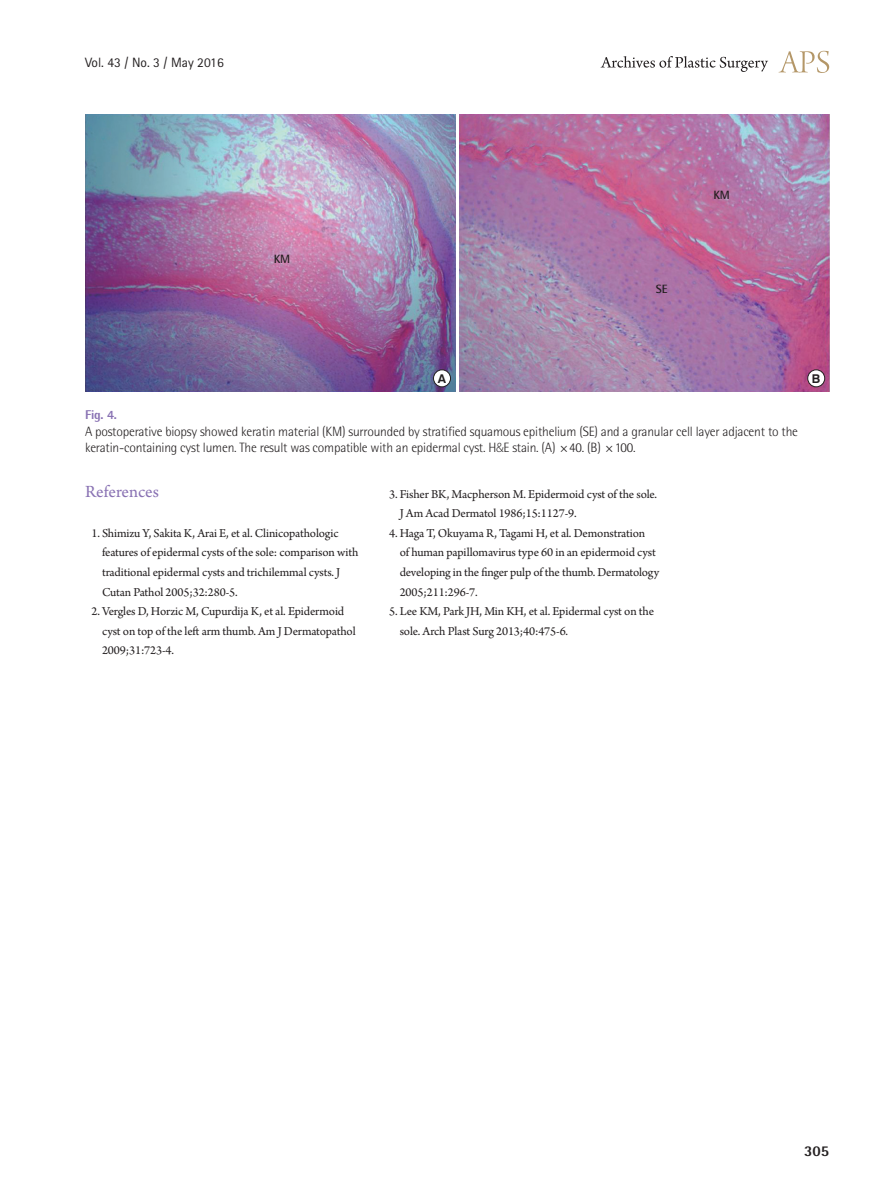
<style>
.page{position:relative;width:893px;height:1191px;background:#fff}
.page>*{position:absolute;margin:0;border:0;box-sizing:border-box;transform-origin:0 0}
.대제목{font:18px "Arno Pro";letter-spacing:-.005em;color:#8972b3}
.t1{font:800 15px "Rotis Semi Sans Std";color:#231f20}
.표_그림_설명{font:300 13.5px/16.2px "Rotis Semi Sans Std";letter-spacing:-.015em;color:#231f20}
.t2{font:13.5px "Rotis Sans Serif Std";color:#231f20}
.참고문헌_1{font:12.75px/19.5px "Arno Pro";letter-spacing:-.01em;color:#231f20}
.표_그림_설명-2{font:800 12.75px "Rotis Semi Sans Std";color:#8972b3}
.t3{font:700 12.15px "Swiss 721 BT";color:#231f20}
.그림지문{font:700 12px "Rotis Semi Sans Std";color:#231f20}
.s1{font-family:"Myriad Pro"}
</style>
<div class="page">
<svg style="left:779px;top:51px;width:50px;height:22px"></svg>
<svg style="left:601px;top:56px;width:167px;height:16px"></svg>
<img style="left:459px;top:115px;width:370px;height:276px">
<img style="left:85px;top:115px;width:370px;height:276px">
<div style="left:433px;top:370px;width:17px;height:17px;background:#fff;border-radius:50%"></div>
<div style="left:433px;top:369px;width:18px;height:18px;border:1px solid #231f20;border-radius:50%"></div>
<div style="left:808px;top:370px;width:17px;height:17px;background:#fff;border-radius:50%"></div>
<div style="left:807px;top:369px;width:18px;height:18px;border:1px solid #231f20;border-radius:50%"></div>
<p class="t2" style="left:85px;top:54px;width:140px">Vol. 43 / No. 3 / May 2016</p>
<p class="그림지문" style="left:274px;top:252px;width:18px">KM</p>
<p class="그림지문" style="left:656px;top:281px;width:13px">SE</p>
<p class="그림지문" style="left:713px;top:187px;width:18px">KM</p>
<p class="t3" style="left:438px;top:371px;width:10px">A</p>
<p class="t3" style="left:812px;top:371px;width:10px">B</p>
<p class="표_그림_설명-2" style="left:85px;top:407px;width:33px">Fig. 4.</p>
<p class="표_그림_설명" style="left:85px;top:423px;width:714px">A postoperative biopsy showed keratin material (KM) surrounded by stratified squamous epithelium (SE) and a granular cell layer adjacent to the keratin-containing cyst lumen. The result was compatible with an epidermal cyst. H<span class="s1">&amp;</span>E stain. (A) ×40. (B) ×100.</p>
<p class="대제목" style="left:85px;top:481px;width:75px">References</p>
<p class="참고문헌_1" style="left:102px;top:524px;width:258px;text-indent:-11px">1. Shimizu Y, Sakita K, Arai E, et al. Clinicopathologic features of epidermal cysts of the sole: comparison with traditional epidermal cysts and trichilemmal cysts. J Cutan Pathol 2005;32:280-5.</p>
<p class="참고문헌_1" style="left:102px;top:602px;width:255px;text-indent:-11px">2. Vergles D, Horzic M, Cupurdija K, et al. Epidermoid cyst on top of the left arm thumb. Am J Dermatopathol<br>2009;31:723-4.</p>
<p class="참고문헌_1" style="left:400px;top:485px;width:259px;text-indent:-11px">3. Fisher BK, Macpherson M. Epidermoid cyst of the sole.<br>J Am Acad Dermatol 1986;15:1127-9.</p>
<p class="참고문헌_1" style="left:400px;top:524px;width:261px;text-indent:-11px">4. Haga T, Okuyama R, Tagami H, et al. Demonstration<br>of human papillomavirus type 60 in an epidermoid cyst developing in the finger pulp of the thumb. Dermatology 2005;211:296-7.</p>
<p class="참고문헌_1" style="left:400px;top:602px;width:256px;text-indent:-11px">5. Lee KM, Park JH, Min KH, et al. Epidermal cyst on the sole. Arch Plast Surg 2013;40:475-6.</p>
<p class="t1" style="left:804px;top:1141px;width:27px">305</p>
</div>
